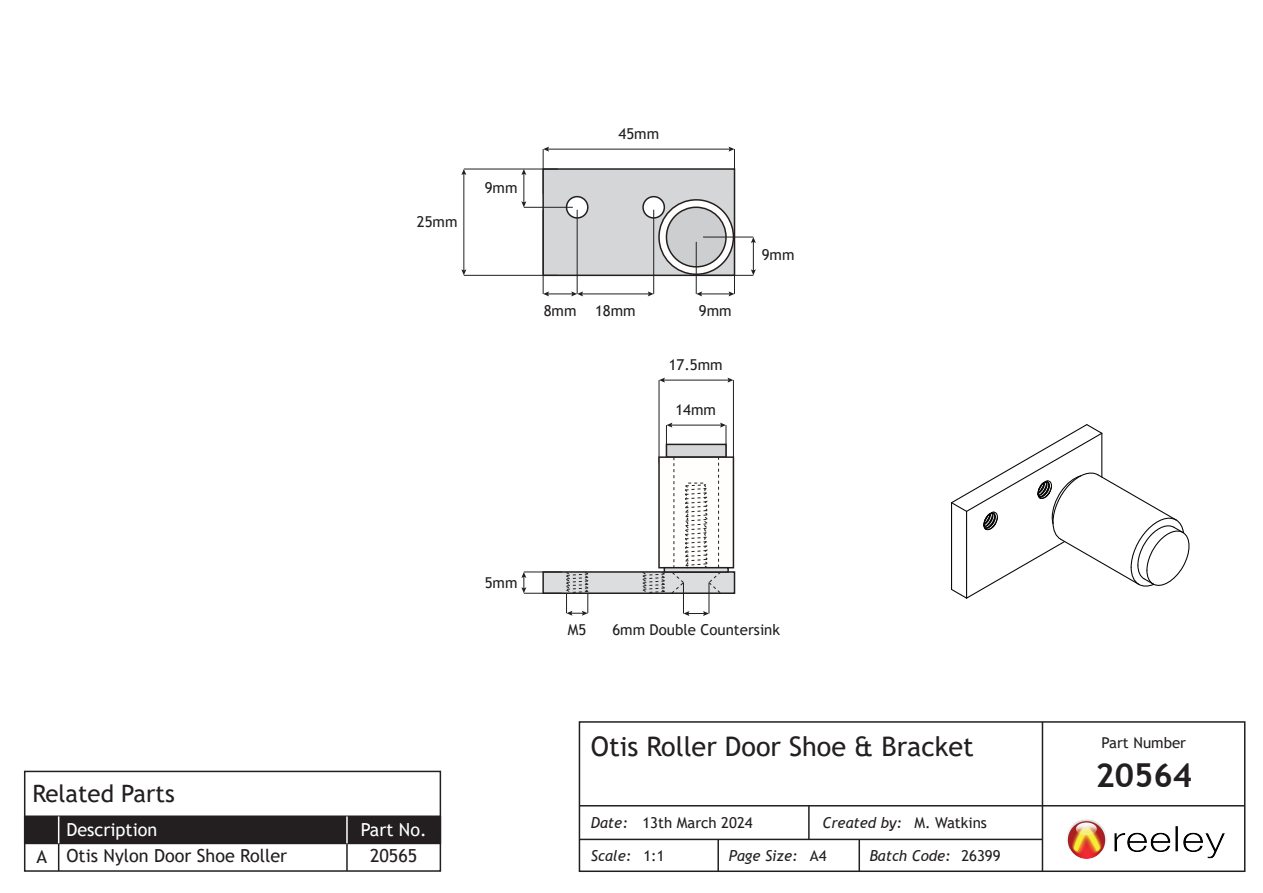
<style>
.page{position:relative;width:1263px;height:893px;background:#fff}
.page>*{position:absolute;margin:0;border:0;box-sizing:border-box;transform-origin:0 0}
.t1{font:700 33px "Trebuchet MS";color:#231f20}
.t2{font:27px "Trebuchet MS";color:#231f20}
.t3{font:24px "Trebuchet MS";color:#231f20}
.t4{font:18px "Trebuchet MS";color:#231f20}
.t5{font:18px "Trebuchet MS";color:#fff}
.t6{font:15px "Trebuchet MS";color:#231f20}
.t7{font:italic 15px/32.2px "Trebuchet MS";color:#231f20}
.s1{font-style:normal}
</style>
<div class="page">
<hr style="left:547px;top:149px;width:183px;height:1px;background:#231f20">
<svg style="left:543px;top:147px;width:6px;height:5px"></svg>
<svg style="left:728px;top:147px;width:6px;height:5px"></svg>
<hr style="left:734px;top:149px;width:1px;height:45px;background:#231f20">
<hr style="left:543px;top:149px;width:1px;height:45px;background:#231f20">
<hr style="left:670px;top:425px;width:52px;height:1px;background:#231f20">
<svg style="left:667px;top:423px;width:5px;height:5px"></svg>
<svg style="left:720px;top:423px;width:6px;height:5px"></svg>
<hr style="left:726px;top:425px;width:1px;height:45px;background:#231f20">
<hr style="left:666px;top:425px;width:1px;height:45px;background:#231f20">
<hr style="left:663px;top:380px;width:66px;height:1px;background:#231f20">
<svg style="left:659px;top:378px;width:6px;height:5px"></svg>
<svg style="left:727px;top:378px;width:6px;height:5px"></svg>
<hr style="left:733px;top:380px;width:1px;height:83px;background:#231f20">
<hr style="left:659px;top:380px;width:1px;height:83px;background:#231f20">
<hr style="left:579px;top:839px;width:464px;height:1px;background:#231f20">
<hr style="left:579px;top:805px;width:666px;height:1px;background:#231f20">
<img style="left:1067px;top:819px;width:157px;height:39px">
<div style="left:579px;top:721px;width:666px;height:151px;border:2px solid #231f20"></div>
<hr style="left:1042px;top:722px;width:1px;height:149px;background:#231f20">
<hr style="left:858px;top:839px;width:2px;height:32px;background:#231f20">
<hr style="left:808px;top:806px;width:2px;height:33px;background:#231f20">
<hr style="left:717px;top:839px;width:2px;height:32px;background:#231f20">
<div style="left:542px;top:168px;width:193px;height:108px;background:#d5d6d8;border:2px solid #231f20"></div>
<div style="left:566px;top:197px;width:22px;height:21px;background:#fff;border-radius:50%"></div>
<div style="left:566px;top:196px;width:22px;height:23px;border:2px solid #231f20;border-radius:50%"></div>
<div style="left:643px;top:197px;width:21px;height:21px;background:#fff;border-radius:50%"></div>
<div style="left:642px;top:196px;width:23px;height:23px;border:2px solid #231f20;border-radius:50%"></div>
<div style="left:542px;top:571px;width:193px;height:23px;background:#dcdddf;border:2px solid #231f20"></div>
<svg style="left:566px;top:571px;width:22px;height:45px"></svg>
<svg style="left:683px;top:611px;width:26px;height:5px"></svg>
<hr style="left:709px;top:583px;width:1px;height:30px;background:#231f20">
<hr style="left:683px;top:583px;width:1px;height:30px;background:#231f20">
<hr style="left:577px;top:210px;width:1px;height:84px;background:#231f20">
<hr style="left:543px;top:210px;width:1px;height:84px;background:#231f20">
<hr style="left:581px;top:294px;width:69px;height:1px;background:#231f20">
<svg style="left:543px;top:291px;width:40px;height:5px"></svg>
<svg style="left:648px;top:291px;width:6px;height:5px"></svg>
<hr style="left:653px;top:210px;width:1px;height:84px;background:#231f20">
<hr style="left:524px;top:207px;width:49px;height:1px;background:#231f20">
<hr style="left:524px;top:173px;width:1px;height:30px;background:#231f20">
<svg style="left:521px;top:170px;width:5px;height:5px"></svg>
<svg style="left:521px;top:201px;width:5px;height:6px"></svg>
<hr style="left:464px;top:275px;width:94px;height:1px;background:#231f20">
<hr style="left:464px;top:169px;width:94px;height:1px;background:#231f20">
<hr style="left:464px;top:173px;width:1px;height:98px;background:#231f20">
<svg style="left:461px;top:169px;width:5px;height:6px"></svg>
<svg style="left:461px;top:269px;width:5px;height:6px"></svg>
<hr style="left:524px;top:593px;width:37px;height:1px;background:#231f20">
<hr style="left:524px;top:572px;width:37px;height:1px;background:#231f20">
<svg style="left:521px;top:572px;width:5px;height:21px"></svg>
<svg style="left:642px;top:443px;width:93px;height:151px"></svg>
<svg style="left:657px;top:198px;width:78px;height:78px"></svg>
<hr style="left:700px;top:294px;width:30px;height:1px;background:#231f20">
<svg style="left:696px;top:291px;width:6px;height:5px"></svg>
<svg style="left:728px;top:291px;width:6px;height:5px"></svg>
<hr style="left:734px;top:242px;width:1px;height:52px;background:#231f20">
<hr style="left:696px;top:242px;width:1px;height:52px;background:#231f20">
<hr style="left:703px;top:275px;width:50px;height:1px;background:#231f20">
<hr style="left:703px;top:237px;width:50px;height:1px;background:#231f20">
<hr style="left:753px;top:241px;width:1px;height:30px;background:#231f20">
<svg style="left:751px;top:237px;width:5px;height:6px"></svg>
<svg style="left:751px;top:269px;width:5px;height:6px"></svg>
<svg style="left:951px;top:424px;width:239px;height:175px"></svg>
<div style="left:24px;top:816px;width:417px;height:28px;background:#231f20"></div>
<div style="left:24px;top:771px;width:417px;height:101px;border:2px solid #231f20"></div>
<hr style="left:58px;top:816px;width:1px;height:55px;background:#231f20">
<hr style="left:25px;top:843px;width:415px;height:1px;background:#231f20">
<hr style="left:25px;top:816px;width:415px;height:1px;background:#231f20">
<hr style="left:346px;top:816px;width:2px;height:55px;background:#231f20">
<svg style="left:58px;top:816px;width:1px;height:27px"></svg>
<hr style="left:346px;top:816px;width:2px;height:27px;background:#fff">
<p class="t6" style="left:618px;top:125px;width:42px">45mm</p>
<p class="t6" style="left:485px;top:178px;width:34px">9mm</p>
<p class="t6" style="left:417px;top:212px;width:42px">25mm</p>
<p class="t6" style="left:762px;top:245px;width:34px">9mm</p>
<p class="t6" style="left:544px;top:301px;width:93px">8mm 18mm</p>
<p class="t6" style="left:699px;top:301px;width:34px">9mm</p>
<p class="t6" style="left:669px;top:356px;width:55px">17.5mm</p>
<p class="t6" style="left:675px;top:401px;width:42px">14mm</p>
<p class="t6" style="left:485px;top:573px;width:34px">5mm</p>
<p class="t6" style="left:568px;top:620px;width:20px">M5</p>
<p class="t6" style="left:612px;top:620px;width:169px">6mm Double Countersink</p>
<h3 class="t3" style="left:32px;top:778px;width:144px">Related Parts</h3>
<h2 class="t2" style="left:591px;top:729px;width:384px">Otis Roller Door Shoe &amp; Bracket</h2>
<p class="t6" style="left:1101px;top:733px;width:86px">Part Number</p>
<h1 class="t1" style="left:1095px;top:755px;width:98px">20564</h1>
<p class="t4" style="left:37px;top:845px;width:12px">A</p>
<p class="t5" style="left:66px;top:818px;width:92px">Description</p>
<p class="t4" style="left:66px;top:845px;width:222px">Otis Nylon Door Shoe Roller</p>
<p class="t5" style="left:361px;top:818px;width:67px">Part No.</p>
<p class="t4" style="left:370px;top:845px;width:49px">20565</p>
<p class="t6" style="left:642px;top:813px;width:112px">13th March 2024</p>
<p class="t7" style="left:591px;top:806px;width:38px">Date:</p>
<p class="t7" style="left:869px;top:807px;width:133px;text-indent:-47px">Created by: <span class="s1">M. Watkins<br></span>Batch Code: <span class="s1">26399</span></p>
<p class="t7" style="left:591px;top:839px;width:75px">Scale: <span class="s1">1:1</span></p>
<p class="t7" style="left:729px;top:839px;width:99px">Page Size: <span class="s1">A4</span></p>
</div>
